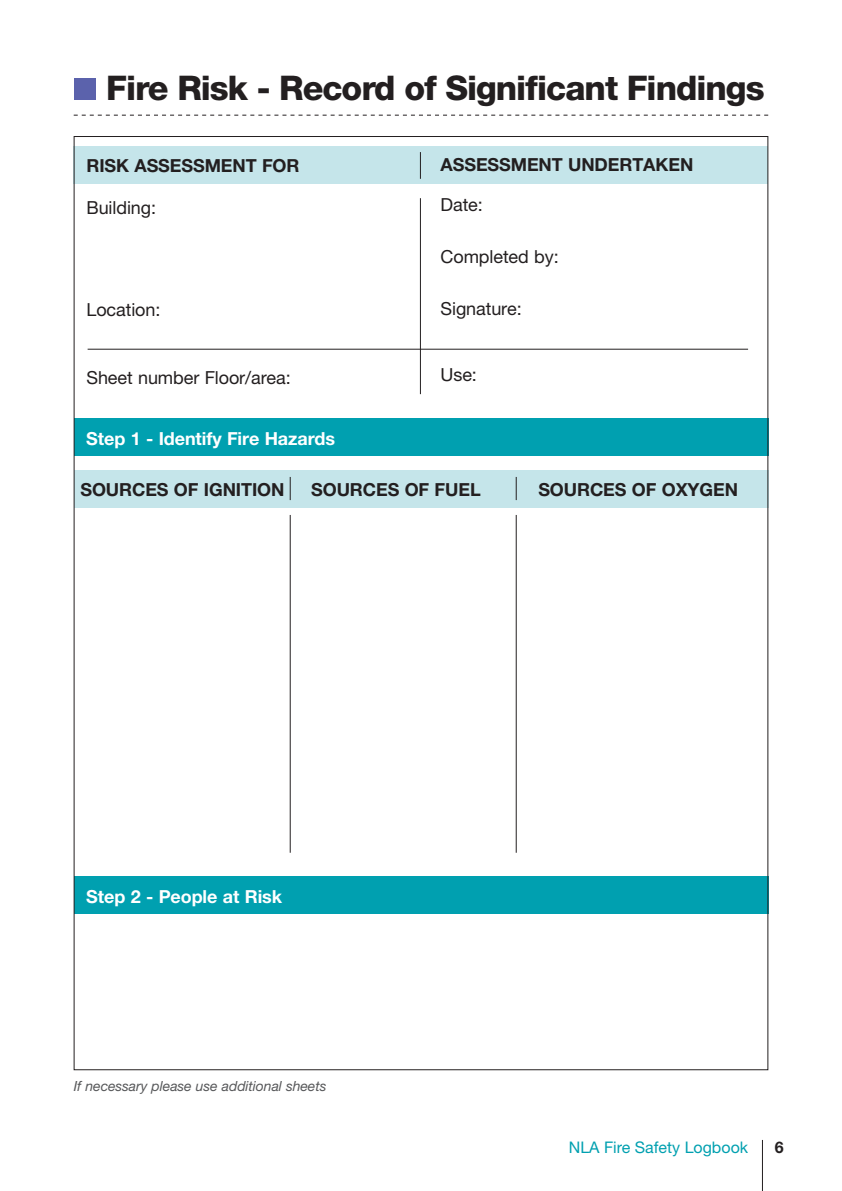
<style>
.page{position:relative;width:842px;height:1191px;background:#fff}
.page>*{position:absolute;margin:0;border:0;box-sizing:border-box;transform-origin:0 0}
.t1{font:800 34px "Helvetica Neue";letter-spacing:-.03em;color:#231f20}
.t2{font:700 18px "Helvetica Neue";letter-spacing:-.005em;color:#231f20}
.t3{font:18px "Helvetica Neue";letter-spacing:-.005em;color:#231f20}
.t4{font:700 18px "Helvetica Neue";letter-spacing:-.005em;color:#fff}
.t5{font:16px "Helvetica Neue";color:#00a0b0}
.t6{font:700 16px "Helvetica Neue";color:#231f20}
.t7{font:italic 14px "Helvetica Neue";letter-spacing:-.005em;color:#57585a}
</style>
<div class="page">
<hr style="left:762px;top:1140px;width:1px;height:51px;background:#231f20">
<div style="left:74px;top:418px;width:694px;height:38px;background:#00a0b0"></div>
<div style="left:74px;top:470px;width:694px;height:38px;background:#c5e5ea"></div>
<div style="left:74px;top:146px;width:694px;height:38px;background:#c5e5ea"></div>
<div style="left:74px;top:876px;width:694px;height:38px;background:#00a0b0"></div>
<hr style="left:88px;top:349px;width:660px;height:1px;background:#231f20">
<hr style="left:420px;top:198px;width:1px;height:196px;background:#231f20">
<svg style="left:420px;top:152px;width:1px;height:27px"></svg>
<hr style="left:290px;top:515px;width:1px;height:337px;background:#231f20">
<hr style="left:516px;top:515px;width:1px;height:337px;background:#231f20">
<svg style="left:290px;top:477px;width:1px;height:23px"></svg>
<svg style="left:516px;top:477px;width:1px;height:23px"></svg>
<svg style="left:74px;top:115px;width:694px;height:1px"></svg>
<div style="left:74px;top:78px;width:22px;height:22px;background:#5b62ac"></div>
<h1 class="t1" style="left:106px;top:67px;width:660px">Fire Risk - Record of Significant Findings</h1>
<p class="t2" style="left:86px;top:154px;width:215px">RISK ASSESSMENT FOR</p>
<p class="t3" style="left:86px;top:197px;width:71px">Building:</p>
<p class="t3" style="left:86px;top:299px;width:75px">Location:</p>
<p class="t3" style="left:86px;top:367px;width:206px">Sheet number Floor/area:</p>
<p class="t4" style="left:86px;top:427px;width:250px">Step 1 - Identify Fire Hazards</p>
<p class="t2" style="left:441px;top:153px;width:254px">ASSESSMENT UNDERTAKEN</p>
<p class="t3" style="left:441px;top:194px;width:44px">Date:</p>
<p class="t3" style="left:441px;top:246px;width:120px">Completed by:</p>
<p class="t3" style="left:441px;top:298px;width:83px">Signature:</p>
<p class="t3" style="left:441px;top:364px;width:38px">Use:</p>
<p class="t2" style="left:80px;top:478px;width:206px">SOURCES OF IGNITION</p>
<p class="t2" style="left:311px;top:478px;width:171px">SOURCES OF FUEL</p>
<p class="t2" style="left:538px;top:478px;width:201px">SOURCES OF OXYGEN</p>
<p class="t4" style="left:86px;top:885px;width:197px">Step 2 - People at Risk</p>
<p class="t7" style="left:74px;top:1077px;width:254px">If necessary please use additional sheets</p>
<p class="t5" style="left:569px;top:1137px;width:181px">NLA Fire Safety Logbook</p>
<p class="t6" style="left:775px;top:1137px;width:10px">6</p>
</div>
